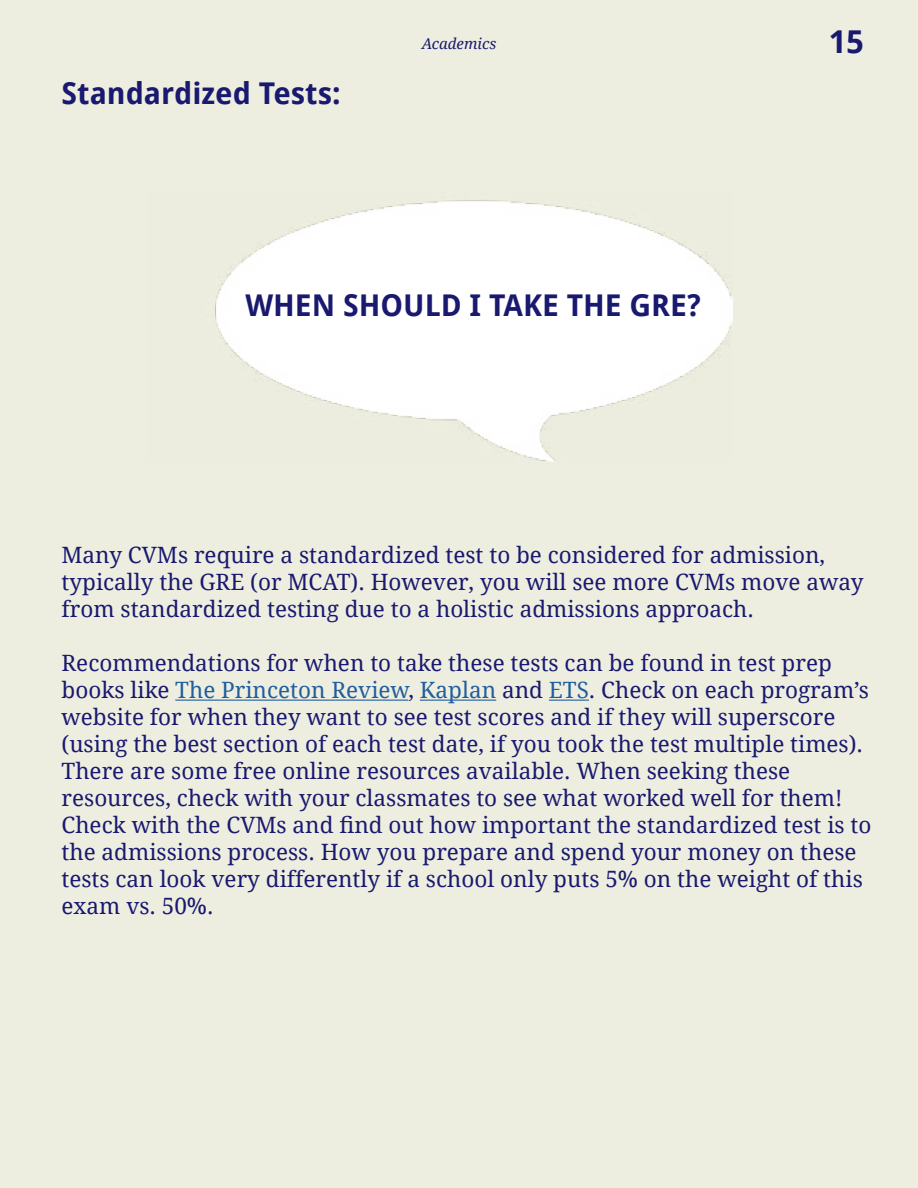
<style>
.page{position:relative;width:918px;height:1188px;background:#eeeee0}
.page>*{position:absolute;margin:0;border:0;box-sizing:border-box;transform-origin:0 0}
.t1{font:700 31.5px "Droid Sans";color:#191970}
.t2{font:700 30px "Droid Sans";color:#191970}
.t3{font:22.5px/27px "Droid Serif";color:#191970}
.t4{font:italic 15px "Droid Serif";color:#191970}
.s1{color:#215e9e}
</style>
<div class="page">
<hr style="left:175px;top:700px;width:233px;height:1px;background:#215e9e">
<hr style="left:420px;top:700px;width:76px;height:1px;background:#215e9e">
<hr style="left:549px;top:700px;width:40px;height:1px;background:#215e9e">
<img style="left:215px;top:200px;width:517px;height:261px">
<h2 class="t2" style="left:62px;top:72px;width:281px">Standardized Tests:</h2>
<p class="t4" style="left:422px;top:33px;width:76px">Academics</p>
<h2 class="t2" style="left:245px;top:283px;width:457px">WHEN SHOULD I TAKE THE GRE?</h2>
<h1 class="t1" style="left:829px;top:19px;width:36px">15</h1>
<p class="t3" style="left:62px;top:541px;width:803px">Many CVMs require a standardized test to be considered for admission, typically the GRE (or MCAT). However, you will see more CVMs move away from standardized testing due to a holistic admissions approach.</p>
<p class="t3" style="left:62px;top:649px;width:811px">Recommendations for when to take these tests can be found in test prep books like <span class="s1">The Princeton Review</span>, <span class="s1">Kaplan</span> and <span class="s1">ETS</span>. Check on each program’s website for when they want to see test scores and if they will superscore (using the best section of each test date, if you took the test multiple times).<br>There are some free online resources available. When seeking these resources, check with your classmates to see what worked well for them!<br>Check with the CVMs and find out how important the standardized test is to the admissions process. How you prepare and spend your money on these tests can look very differently if a school only puts 5% on the weight of this exam vs. 50%.</p>
</div>
